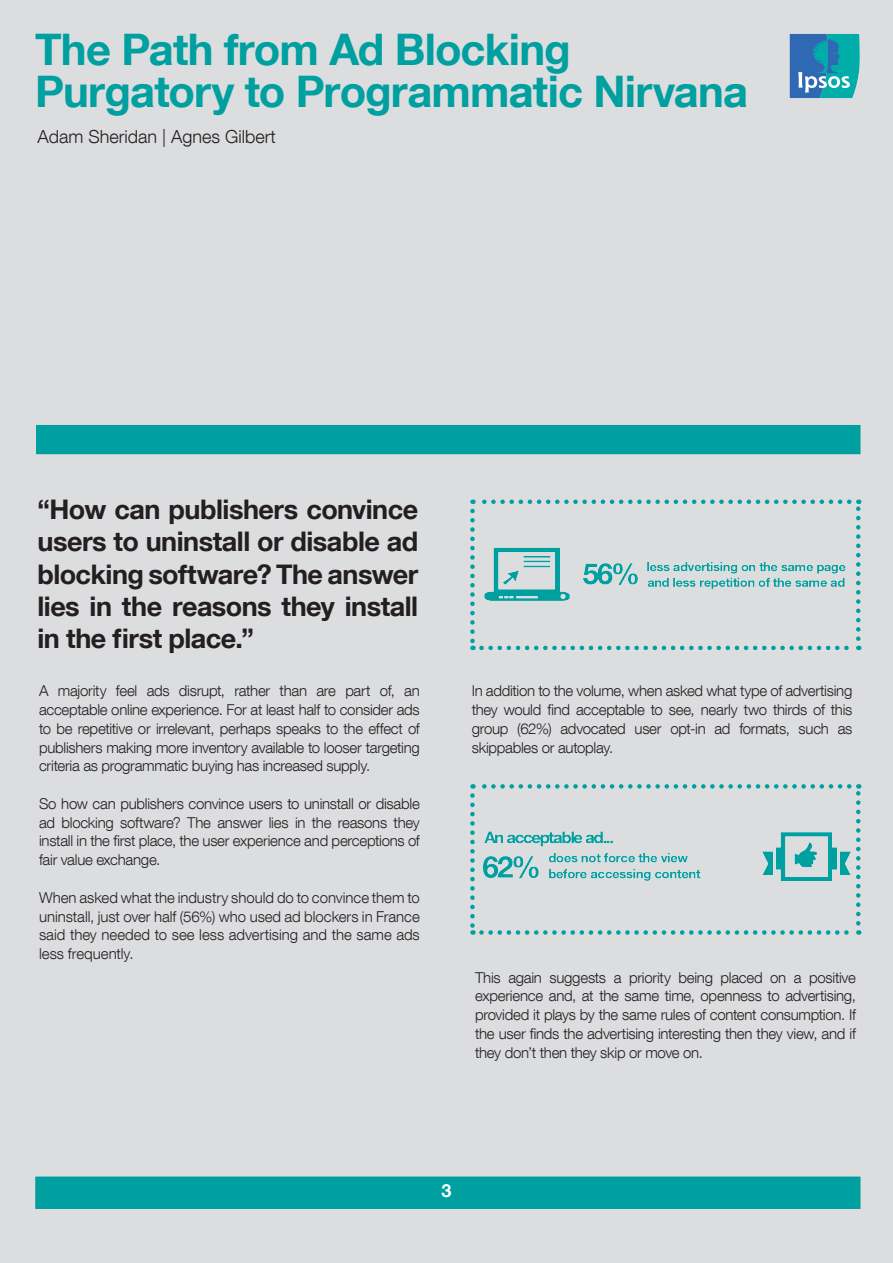
<style>
.page{position:relative;width:893px;height:1263px;background:#dcdddf}
.page>*{position:absolute;margin:0;border:0;box-sizing:border-box;transform-origin:0 0}
.t1{font:700 43.5px "Helvetica Neue LT Com";letter-spacing:-.02em;color:#009fa0}
.t2{font:700 27px/32.4px "Helvetica Neue LT Com";letter-spacing:-.02em;color:#231f20;text-align:justify}
.t3{font:300 18px "Helvetica Neue LT Com";color:#231f20}
.t4{font:700 18px "Helvetica Neue LT Com";color:#fff}
.t5{font:300 15px/18.8px "Helvetica Neue LT Com";letter-spacing:-.015em;color:#231f20;text-align:justify}
</style>
<div class="page">
<div style="left:35px;top:1176px;width:825px;height:33px;background:#009fa0;border:2px solid #009fa0"></div>
<svg style="left:789px;top:34px;width:71px;height:64px;background:#3295b5"></svg>
<img style="left:483px;top:831px;width:368px;height:50px">
<svg style="left:470px;top:795px;width:5px;height:140px"></svg>
<svg style="left:481px;top:930px;width:378px;height:5px"></svg>
<svg style="left:856px;top:784px;width:4px;height:139px"></svg>
<svg style="left:472px;top:784px;width:377px;height:5px"></svg>
<img style="left:484px;top:547px;width:362px;height:54px">
<svg style="left:470px;top:511px;width:5px;height:139px"></svg>
<svg style="left:481px;top:646px;width:378px;height:4px"></svg>
<svg style="left:856px;top:499px;width:4px;height:140px"></svg>
<svg style="left:472px;top:499px;width:377px;height:5px"></svg>
<div style="left:36px;top:425px;width:824px;height:29px;background:#009fa0"></div>
<p class="t1" style="left:35px;top:22px;width:537px">The Path from Ad Blocking</p>
<p class="t1" style="left:35px;top:64px;width:714px">Purgatory to Programmatic Nirvana</p>
<p class="t3" style="left:38px;top:126px;width:240px">Adam Sheridan | Agnes Gilbert</p>
<p class="t2" style="left:38px;top:492px;width:382px">“How can publishers convince users to uninstall or disable ad blocking software? The answer lies in the reasons they install in the first place.”</p>
<p class="t5" style="left:39px;top:681px;width:382px">A majority feel ads disrupt, rather than are part of, an acceptable online experience. For at least half to consider ads to be repetitive or irrelevant, perhaps speaks to the effect of publishers making more inventory available to looser targeting criteria as programmatic buying has increased supply.</p>
<p class="t5" style="left:39px;top:794px;width:382px">So how can publishers convince users to uninstall or disable ad blocking software? The answer lies in the reasons they install in the first place, the user experience and perceptions of fair value exchange.</p>
<p class="t5" style="left:39px;top:888px;width:382px">When asked what the industry should do to convince them to uninstall, just over half (56%) who used ad blockers in France said they needed to see less advertising and the same ads less frequently.</p>
<p class="t5" style="left:472px;top:681px;width:382px">In addition to the volume, when asked what type of advertising they would find acceptable to see, nearly two thirds of this group (62%) advocated user opt-in ad formats, such as skippables or autoplay.</p>
<p class="t5" style="left:475px;top:967px;width:382px">This again suggests a priority being placed on a positive experience and, at the same time, openness to advertising, provided it plays by the same rules of content consumption. If the user finds the advertising interesting then they view, and if they don’t then they skip or move on.</p>
<p class="t4" style="left:441px;top:1179px;width:12px">3</p>
</div>
